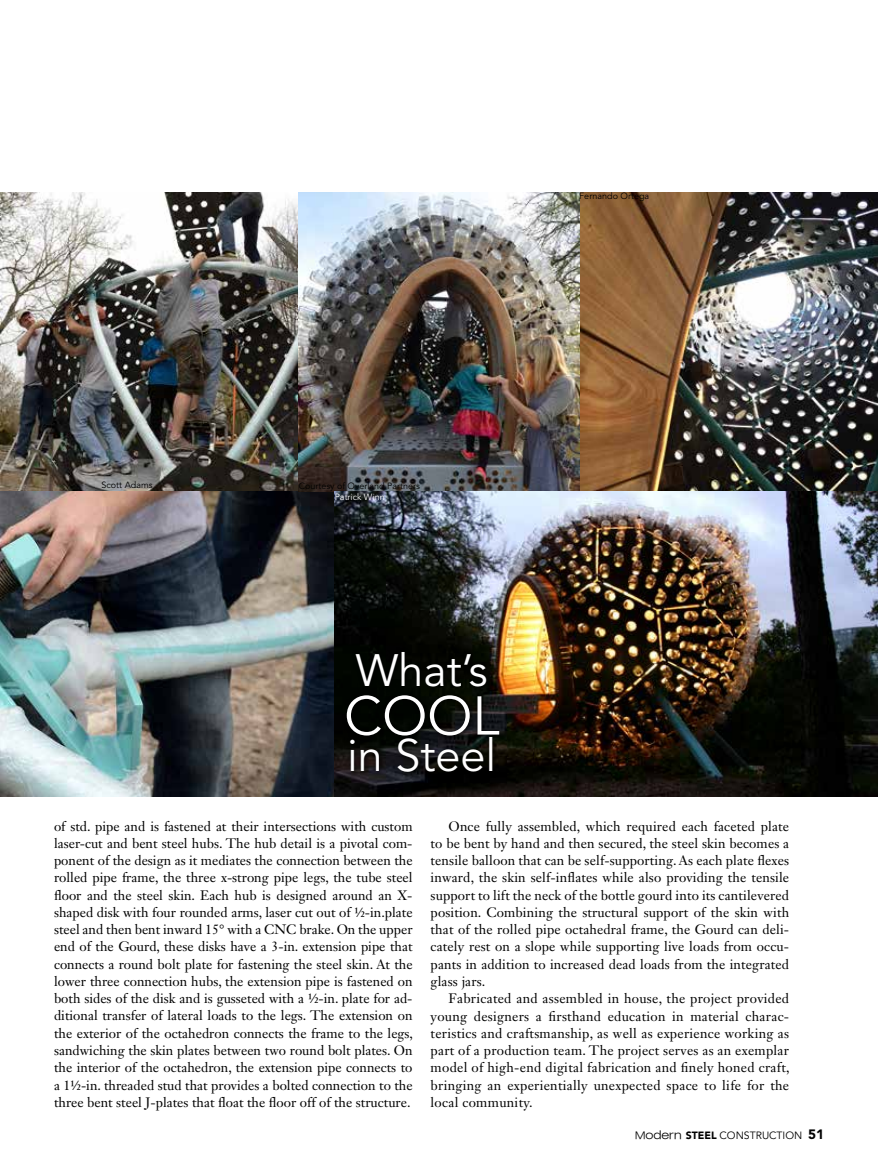
<style>
.page{position:relative;width:878px;height:1175px;background:#fff}
.page>*{position:absolute;margin:0;border:0;box-sizing:border-box;transform-origin:0 0}
.t1{font:54px "Avenir LT Std";color:#fff}
.t2{font:45px "Avenir LT Std";color:#fff}
.t3{font:13.5px/17.2px "Janson Text LT Std";letter-spacing:.01em;color:#000;text-align:justify}
.t4{font:10.5px "Avenir LT Std";color:#000}
.t5{font:9px "Avenir LT Std";color:#000}
.t6{font:9px "Avenir LT Std";color:#fff}
.s1{font-family:"Helvetica Neue LT";font-weight:300;font-stretch:expanded}
.s2{font-family:"Helvetica Neue LT";font-weight:300;font-stretch:expanded;font-size:12px}
.s3{font-weight:900}
.s4{font-weight:900;font-size:13.5px}
</style>
<div class="page">
<img style="left:0;top:192px;width:298px;height:299px">
<img style="left:0;top:491px;width:878px;height:305px">
<img style="left:298px;top:192px;width:580px;height:299px">
<svg style="left:343px;top:647px;width:163px;height:131px;background:#0c0c08"></svg>
<p class="t5" style="left:579px;top:191px;width:71px">Fernando Ortega</p>
<p class="t5" style="left:102px;top:479px;width:53px">Scott Adams</p>
<p class="t5" style="left:298px;top:481px;width:123px">Courtesy of Overland Partners</p>
<p class="t6" style="left:335px;top:491px;width:52px">Patrick Winn</p>
<h2 class="t2" style="left:356px;top:644px;width:133px">What’s</h2>
<h1 class="t1" style="left:344px;top:685px;width:157px">COOL</h1>
<h2 class="t2" style="left:347px;top:729px;width:151px">in Steel</h2>
<p class="t3" style="left:54px;top:817px;width:360px">of std. pipe and is fastened at their intersections with custom laser-cut and bent steel hubs. The hub detail is a pivotal com&shy;ponent of the design as it mediates the connection between the rolled pipe frame, the three x-strong pipe legs, the tube steel floor and the steel skin. Each hub is designed around an X&shy;shaped disk with four rounded arms, laser cut out of ½-in.plate steel and then bent inward 15° with a CNC brake. On the upper end of the Gourd, these disks have a 3-in. extension pipe that connects a round bolt plate for fastening the steel skin. At the lower three connection hubs, the extension pipe is fastened on both sides of the disk and is gusseted with a ½-in. plate for ad&shy;ditional transfer of lateral loads to the legs. The extension on the exterior of the octahedron connects the frame to the legs, sandwiching the skin plates between two round bolt plates. On the interior of the octahedron, the extension pipe connects to a 1½-in. threaded stud that provides a bolted connection to the three bent steel J-plates that float the floor off of the structure.</p>
<p class="t3" style="left:430px;top:817px;width:360px;text-indent:18px">Once fully assembled, which required each faceted plate to be bent by hand and then secured, the steel skin becomes a tensile balloon that can be self-supporting. As each plate flexes inward, the skin self-inflates while also providing the tensile support to lift the neck of the bottle gourd into its cantilevered position. Combining the structural support of the skin with that of the rolled pipe octahedral frame, the Gourd can deli&shy;cately rest on a slope while supporting live loads from occu&shy;pants in addition to increased dead loads from the integrated glass jars.</p>
<p class="t3" style="left:430px;top:989px;width:360px;text-indent:18px">Fabricated and assembled in house, the project provided young designers a firsthand education in material charac&shy;teristics and craftsmanship, as well as experience working as part of a production team. The project serves as an exemplar model of high-end digital fabrication and finely honed craft, bringing an experientially unexpected space to life for the local community.</p>
<p class="t4" style="left:635px;top:1129px;width:191px"><span class="s1">M</span><span class="s2">odern</span> <span class="s3">STEEL</span> CONSTRUCTION <span class="s4">51</span></p>
</div>
